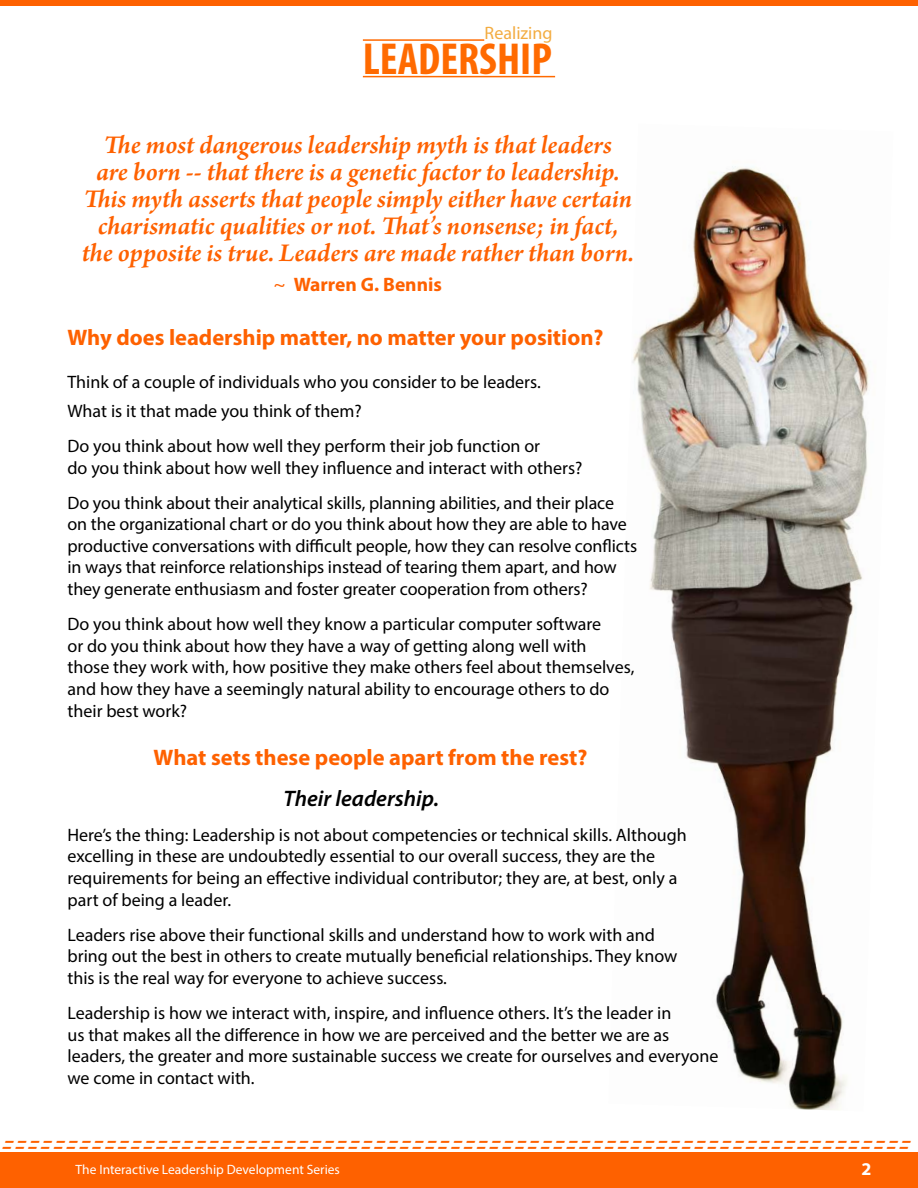
<style>
.page{position:relative;width:918px;height:1188px;background:#fff}
.page>*{position:absolute;margin:0;border:0;box-sizing:border-box;transform-origin:0 0}
.t1{font:700 condensed 45px "Myriad Pro";color:#ff6a00}
.t2{font:36px "Minion Pro";color:#fe6100}
.t3{font:italic 600 27px/27px "Arno Pro";letter-spacing:-.005em;color:#fe6100;text-align:center}
.t4{font:700 22.5px "Myriad Pro";color:#fe6100}
.t5{font:italic 600 22.5px "Myriad Pro";color:#000}
.t6{font:700 19.5px "Myriad Pro";color:#fe6100}
.t7{font:18px/21.6px "Myriad Pro";color:#000}
.t8{font:18px "Myriad Pro";color:#f3ac41}
.t9{font:700 18px "Myriad Pro";color:#fff}
.t10{font:13.5px "Myriad Pro";color:#fff}
.s1{font-weight:400}
</style>
<div class="page">
<hr style="left:363px;top:39px;width:121px;height:2px;background:#ff6a00">
<hr style="left:363px;top:76px;width:192px;height:1px;background:#ff6a00">
<img style="left:632px;top:166px;width:237px;height:944px">
<div style="left:0;top:0;width:918px;height:6px;background:#fe6100"></div>
<div style="left:0;top:1152px;width:918px;height:36px;background:#fe6100"></div>
<p class="t8" style="left:485px;top:22px;width:69px">Realizing</p>
<h1 class="t1" style="left:363px;top:31px;width:191px">LEADERSHIP</h1>
<p class="t3" style="left:82px;top:133px;width:554px">The most dangerous leadership myth is that leaders<br>are born -- that there is a genetic factor to leadership.<br>This myth asserts that people simply either have certain charismatic qualities or not. That’s nonsense; in fact, the opposite is true. Leaders are made rather than born.</p>
<p class="t6" style="left:274px;top:272px;width:170px"><span class="s1">~</span> Warren G. Bennis</p>
<p class="t4" style="left:68px;top:323px;width:538px">Why does leadership matter, no matter your position?</p>
<p class="t7" style="left:68px;top:368px;width:475px;line-height:28.3px">Think of a couple of individuals who you consider to be leaders.<br>What is it that made you think of them?</p>
<p class="t7" style="left:68px;top:435px;width:517px">Do you think about how well they perform their job function or<br>do you think about how well they influence and interact with others?</p>
<p class="t7" style="left:68px;top:492px;width:571px">Do you think about their analytical skills, planning abilities, and their place on the organizational chart or do you think about how they are able to have productive conversations with difficult people, how they can resolve conflicts in ways that reinforce relationships instead of tearing them apart, and how they generate enthusiasm and foster greater cooperation from others?</p>
<p class="t7" style="left:68px;top:613px;width:568px">Do you think about how well they know a particular computer software<br>or do you think about how they have a way of getting along well with<br>those they work with, how positive they make others feel about themselves, and how they have a seemingly natural ability to encourage others to do their best work?</p>
<p class="t4" style="left:154px;top:743px;width:435px">What sets these people apart from the rest?</p>
<p class="t5" style="left:284px;top:784px;width:157px">Their leadership.</p>
<p class="t7" style="left:68px;top:824px;width:621px">Here’s the thing: Leadership is not about competencies or technical skills. Although excelling in these are undoubtedly essential to our overall success, they are the requirements for being an effective individual contributor; they are, at best, only a part of being a leader.</p>
<p class="t7" style="left:68px;top:924px;width:611px">Leaders rise above their functional skills and understand how to work with and bring out the best in others to create mutually beneficial relationships. They know this is the real way for everyone to achieve success.</p>
<p class="t7" style="left:68px;top:1002px;width:652px">Leadership is how we interact with, inspire, and influence others. It’s the leader in<br>us that makes all the difference in how we are perceived and the better we are as leaders, the greater and more sustainable success we create for ourselves and everyone we come in contact with.</p>
<h2 class="t2" style="left:3px;top:1115px;width:911px">-----------------------------------------------------------------------</h2>
<h2 class="t2" style="left:1px;top:1120px;width:911px">-----------------------------------------------------------------------</h2>
<p class="t10" style="left:76px;top:1161px;width:266px">The Interactive Leadership Development Series</p>
<p class="t9" style="left:862px;top:1157px;width:11px">2</p>
</div>
